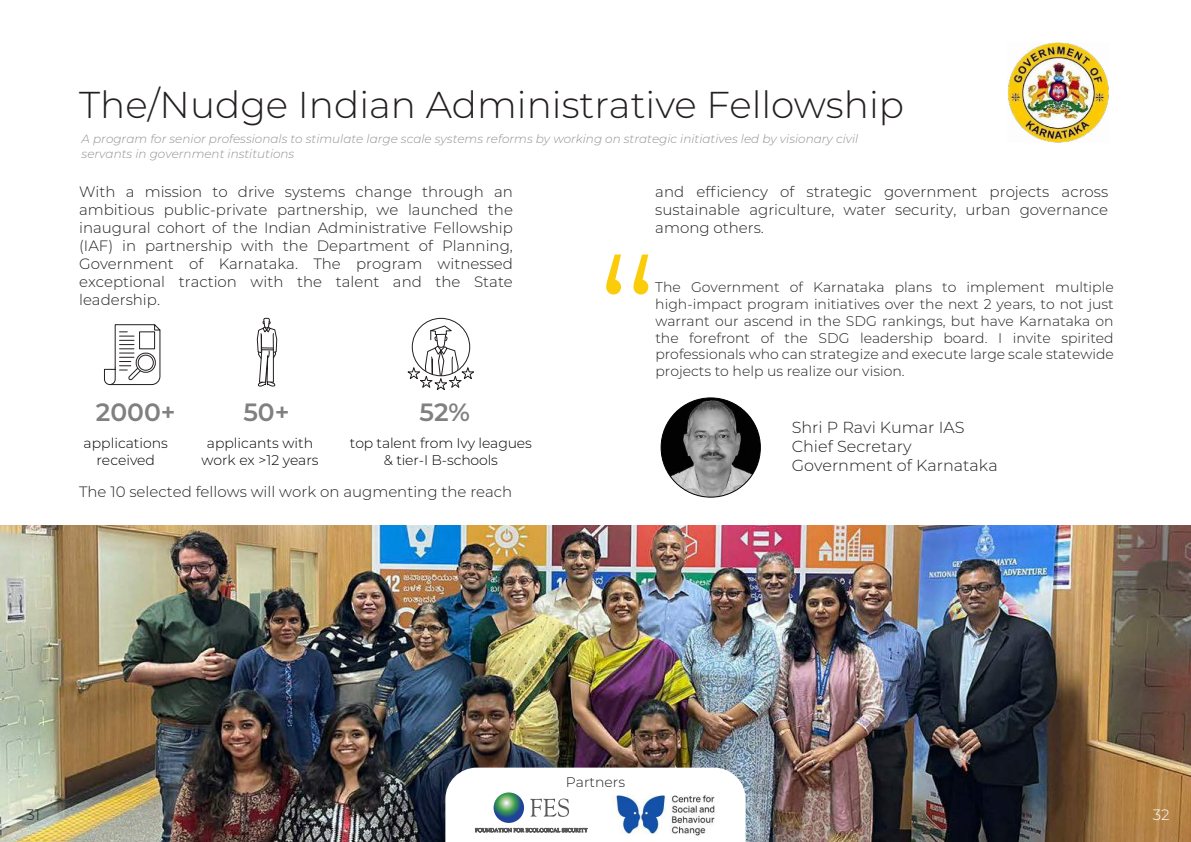
<style>
.page{position:relative;width:1191px;height:842px;background:#fff}
.page>*{position:absolute;margin:0;border:0;box-sizing:border-box;transform-origin:0 0}
.t1{font:300 37.4px "Montserrat";color:#231f20}
.t2{font:600 25px "Montserrat";color:#808081}
.t3{font:300 16px/19.2px "Montserrat";color:#231f20}
.t4{font:300 15px/18px "Montserrat";color:#231f20;text-align:justify}
.t5{font:300 15px "Montserrat";color:#fff}
.t6{font:300 14px/16.8px "Montserrat";color:#231f20;text-align:justify}
.t7{font:300 14px/16.8px "Montserrat";letter-spacing:-.01em;color:#000;text-align:center}
.t8{font:italic 300 12px/14.4px "Montserrat";color:#8f9194}
</style>
<div class="page">
<img style="left:0;top:525px;width:1191px;height:317px">
<img style="left:1008px;top:43px;width:100px;height:100px">
<svg style="left:104px;top:324px;width:57px;height:62px"></svg>
<div style="left:139px;top:331px;width:16px;height:18px;border:1px solid #231f20"></div>
<svg style="left:256px;top:317px;width:22px;height:70px"></svg>
<svg style="left:407px;top:318px;width:67px;height:72px"></svg>
<svg style="left:606px;top:255px;width:42px;height:39px"></svg>
<img style="left:661px;top:398px;width:99px;height:99px;border-radius:50px">
<svg style="left:445px;top:768px;width:300px;height:74px"></svg>
<img style="left:612px;top:796px;width:102px;height:40px">
<h1 class="t1" style="left:79px;top:79px;width:826px">The/Nudge Indian Administrative Fellowship</h1>
<p class="t8" style="left:82px;top:131px;width:778px">A program for senior professionals to stimulate large scale systems reforms by working on strategic initiatives led by visionary civil servants in government institutions</p>
<p class="t4" style="left:79px;top:183px;width:435px">With a mission to drive systems change through an ambitious public-private partnership, we launched the inaugural cohort of the Indian Administrative Fellowship (IAF) in partnership with the Department of Planning, Government of Karnataka. The program witnessed exceptional traction with the talent and the State leadership.</p>
<p class="t4" style="left:655px;top:183px;width:454px">and efficiency of strategic government projects across sustainable agriculture, water security, urban governance among others.</p>
<p class="t6" style="left:655px;top:278px;width:460px">The Government of Karnataka plans to implement multiple high-impact program initiatives over the next 2 years, to not just warrant our ascend in the SDG rankings, but have Karnataka on the forefront of the SDG leadership board. I invite spirited professionals who can strategize and execute large scale statewide projects to help us realize our vision.</p>
<h2 class="t2" style="left:96px;top:394px;width:81px">2000+</h2>
<p class="t7" style="left:84px;top:434px;width:86px">applications received</p>
<h2 class="t2" style="left:243px;top:394px;width:48px">50+</h2>
<p class="t7" style="left:202px;top:434px;width:118px">applicants with work ex &gt;12 years</p>
<h2 class="t2" style="left:419px;top:394px;width:52px">52%</h2>
<p class="t7" style="left:350px;top:434px;width:183px">top talent from Ivy leagues &amp; tier-I B-schools</p>
<p class="t4" style="left:79px;top:482px;width:435px">The 10 selected fellows will work on augmenting the reach</p>
<p class="t6" style="left:566px;top:773px;width:61px">Partners</p>
<p class="t3" style="left:791px;top:417px;width:207px">Shri P Ravi Kumar IAS<br>Chief Secretary<br>Government of Karnataka</p>
<p class="t4" style="left:27px;top:805px;width:15px">31</p>
<p class="t5" style="left:1152px;top:805px;width:18px">32</p>
</div>
